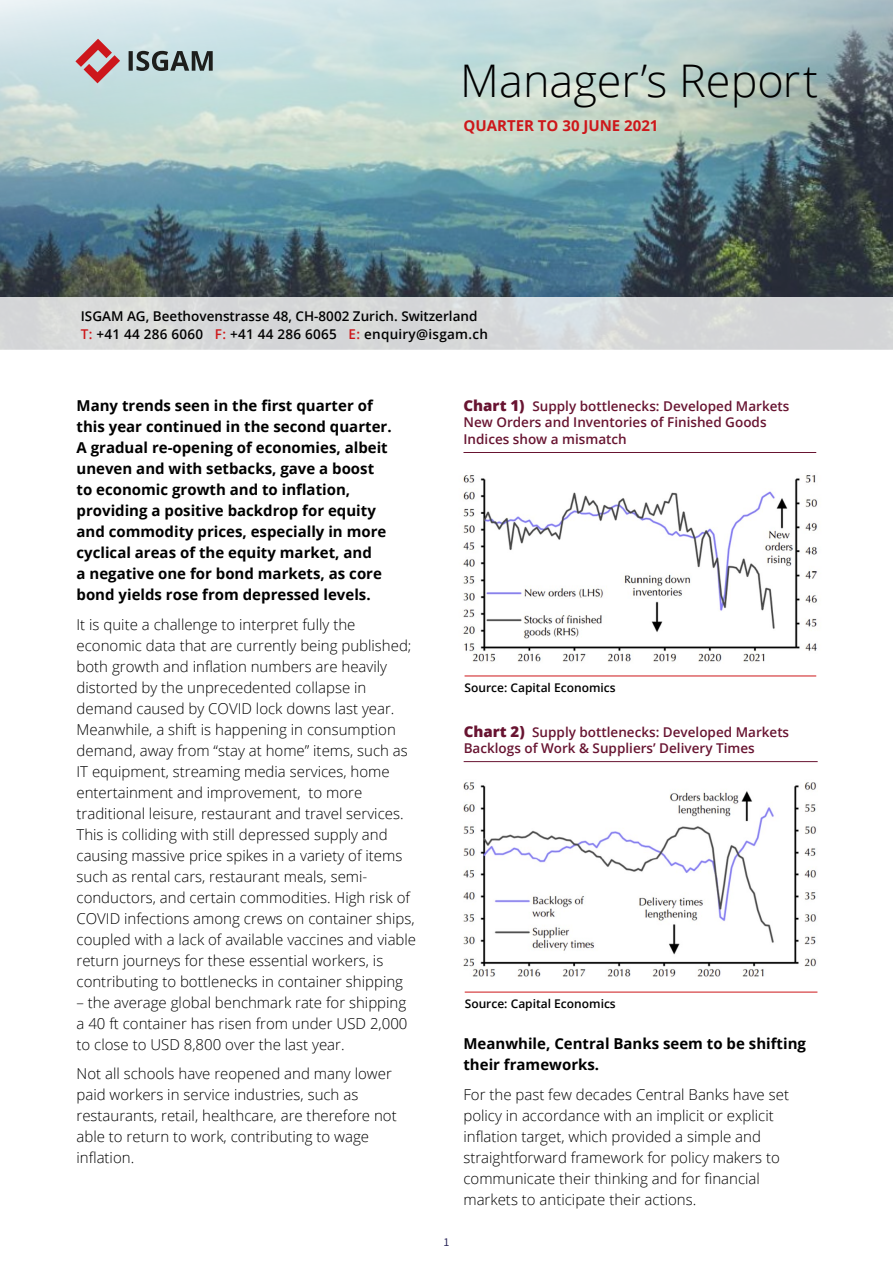
<style>
.page{position:relative;width:893px;height:1263px;background:#fff}
.page>*{position:absolute;margin:0;border:0;box-sizing:border-box;transform-origin:0 0}
.t1{font:300 45px "Open Sans";color:#000}
.t2{font:300 15px/21px "Open Sans";color:#000}
.t3{font:700 15px/21px "Open Sans";color:#000}
.t4{font:700 15px "Open Sans";color:#cd171a}
.t5{font:600 13.5px/16.2px "Open Sans";color:#681431}
.t6{font:600 13.5px/17.7px "Open Sans";color:#000}
.t7{font:600 12px "Open Sans";color:#000}
.t8{font:12px "Source Sans Pro";color:#2e295c}
.s1{color:#cd171a}
.s2{font-weight:800;font-size:15px}
</style>
<div class="page">
<hr style="left:465px;top:676px;width:351px;height:1px;background:#cd171a">
<hr style="left:463px;top:452px;width:353px;height:1px;background:#681431">
<img style="left:463px;top:475px;width:355px;height:187px">
<img style="left:0;top:0;width:893px;height:298px">
<svg style="left:0;top:298px;width:893px;height:52px;background:#d6d8d9"></svg>
<svg style="left:129px;top:51px;width:84px;height:20px;background:#717e7e"></svg>
<svg style="left:75px;top:39px;width:45px;height:44px;background:#c99a9e"></svg>
<hr style="left:465px;top:992px;width:352px;height:1px;background:#cd171a">
<hr style="left:464px;top:761px;width:354px;height:1px;background:#681431">
<img style="left:463px;top:782px;width:354px;height:195px">
<h1 class="t1" style="left:460px;top:50px;width:359px">Manager’s Report</h1>
<p class="t4" style="left:463px;top:115px;width:197px">QUARTER TO 30 JUNE 2021</p>
<p class="t6" style="left:81px;top:307px;width:409px">ISGAM AG, Beethovenstrasse 48, CH-8002 Zurich. Switzerland<br><span class="s1">T:</span> +41 44 286 6060 <span class="s1">F:</span> +41 44 286 6065 <span class="s1">E:</span> enquiry@isgam.ch</p>
<p class="t3" style="left:77px;top:395px;width:317px">Many trends seen in the first quarter of this year continued in the second quarter.<br>A gradual re-opening of economies, albeit uneven and with setbacks, gave a boost to economic growth and to inflation, providing a positive backdrop for equity and commodity prices, especially in more cyclical areas of the equity market, and<br>a negative one for bond markets, as core bond yields rose from depressed levels.</p>
<p class="t2" style="left:77px;top:613px;width:341px">It is quite a challenge to interpret fully the economic data that are currently being published; both growth and inflation numbers are heavily distorted by the unprecedented collapse in demand caused by COVID lock downs last year.<br>Meanwhile, a shift is happening in consumption demand, away from “stay at home” items, such as IT equipment, streaming media services, home entertainment and improvement, to more traditional leisure, restaurant and travel services.<br>This is colliding with still depressed supply and causing massive price spikes in a variety of items such as rental cars, restaurant meals, semi&shy;conductors, and certain commodities. High risk of COVID infections among crews on container ships, coupled with a lack of available vaccines and viable return journeys for these essential workers, is contributing to bottlenecks in container shipping</p>
<p class="t2" style="left:77px;top:991px;width:332px;text-align:justify">– the average global benchmark rate for shipping a 40 ft container has risen from under USD 2,000 to close to USD 8,800 over the last year.</p>
<p class="t2" style="left:77px;top:1063px;width:322px">Not all schools have reopened and many lower paid workers in service industries, such as restaurants, retail, healthcare, are therefore not able to return to work, contributing to wage inflation.</p>
<p class="t5" style="left:463px;top:398px;width:327px"><span class="s2">Chart 1)</span> Supply bottlenecks: Developed Markets<br>New Orders and Inventories of Finished Goods<br>Indices show a mismatch</p>
<p class="t7" style="left:465px;top:679px;width:153px">Source: Capital Economics</p>
<p class="t5" style="left:464px;top:723px;width:327px"><span class="s2">Chart 2)</span> Supply bottlenecks: Developed Markets<br>Backlogs of Work &amp; Suppliers’ Delivery Times</p>
<p class="t8" style="left:443px;top:1235px;width:7px">1</p>
<p class="t7" style="left:465px;top:996px;width:153px">Source: Capital Economics</p>
<p class="t3" style="left:463px;top:1033px;width:344px">Meanwhile, Central Banks seem to be shifting their frameworks.</p>
<p class="t2" style="left:463px;top:1083px;width:327px">For the past few decades Central Banks have set policy in accordance with an implicit or explicit inflation target, which provided a simple and straightforward framework for policy makers to communicate their thinking and for financial markets to anticipate their actions.</p>
</div>
